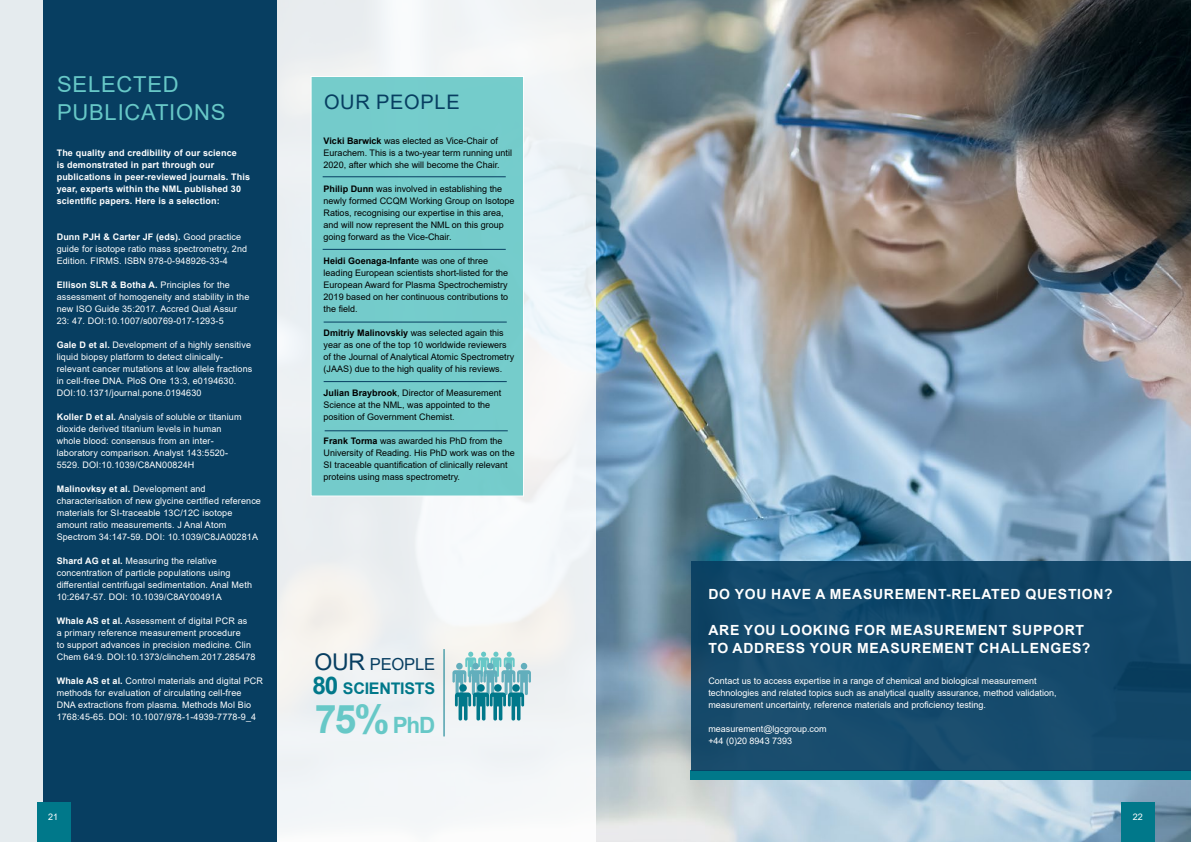
<style>
.page{position:relative;width:1191px;height:842px;background:#fff}
.page>*{position:absolute;margin:0;border:0;box-sizing:border-box;transform-origin:0 0}
.t1{font:700 39.4px "Arial";color:#67c8c7}
.t2{font:22px/28px "Arial";letter-spacing:.035em;color:#67c8c7}
.t3{font:20px "Arial";letter-spacing:.035em;color:#073e61}
.t4{font:16.6px "Arial";letter-spacing:-.015em;color:#073e61}
.t5{font:700 16px "Arial";letter-spacing:-.015em;color:#00788a}
.t6{font:700 14px/18px "Arial";letter-spacing:.05em;color:#fff}
.t7{font:9px/12px "Arial";letter-spacing:.015em;color:#fff}
.t8{font:9px/12px "Arial";color:#000}
.t9{font:700 9px/12px "Arial";letter-spacing:.015em;color:#fff}
.s1{font-weight:700}
.s2{font-size:23px}
.s3{font-size:24.3px}
.s4{font-size:22.4px}
</style>
<div class="page">
<img style="left:595px;top:0;width:596px;height:842px">
<div style="left:0;top:0;width:595px;height:842px;background:#f0f3f4"></div>
<div style="left:43px;top:0;width:233px;height:842px;background:#073e61"></div>
<div style="left:37px;top:802px;width:34px;height:40px;background:#00788a"></div>
<div style="left:1121px;top:802px;width:33px;height:40px;background:#00788a"></div>
<div style="left:310px;top:76px;width:214px;height:420px;background:#74cccb;border:1px solid #fff"></div>
<hr style="left:323px;top:177px;width:183px;height:1px;background:#073e61">
<hr style="left:323px;top:249px;width:183px;height:1px;background:#073e61">
<hr style="left:324px;top:322px;width:183px;height:1px;background:#073e61">
<hr style="left:324px;top:381px;width:183px;height:1px;background:#073e61">
<hr style="left:325px;top:430px;width:183px;height:1px;background:#073e61">
<hr style="left:444px;top:649px;width:1px;height:87px;background:#00788a">
<svg style="left:452px;top:652px;width:79px;height:68px"></svg>
<div style="left:691px;top:770px;width:500px;height:10px;background:#00788a"></div>
<div style="left:691px;top:561px;width:500px;height:209px;background:#14496c"></div>
<h2 class="t2" style="left:57px;top:70px;width:170px">SELECTED<br>PUBLICATIONS</h2>
<p class="t9" style="left:57px;top:147px;width:195px">The quality and credibility of our science<br>is demonstrated in part through our publications in peer-reviewed journals. This year, experts within the NML published 30 scientific papers. Here is a selection:</p>
<p class="t7" style="left:57px;top:231px;width:192px"><span class="s1">Dunn PJH &amp; Carter JF (eds).</span> Good practice guide for isotope ratio mass spectrometry, 2nd<br>Edition. FIRMS. ISBN 978-0-948926-33-4</p>
<p class="t7" style="left:57px;top:279px;width:194px"><span class="s1">Ellison SLR &amp; Botha A.</span> Principles for the assessment of homogeneity and stability in the new ISO Guide 35:2017. Accred Qual Assur 23: 47. DOI:10.1007/s00769-017-1293-5</p>
<p class="t7" style="left:57px;top:339px;width:197px"><span class="s1">Gale D et al.</span> Development of a highly sensitive liquid biopsy platform to detect clinically&shy;relevant cancer mutations at low allele fractions in cell-free DNA. PloS One 13:3, e0194630.<br>DOI:10.1371/journal.pone.0194630</p>
<p class="t7" style="left:57px;top:411px;width:186px"><span class="s1">Koller D et al.</span> Analysis of soluble or titanium dioxide derived titanium levels in human whole blood: consensus from an inter&shy;laboratory comparison. Analyst 143:5520- 5529. DOI:10.1039/C8AN00824H</p>
<p class="t7" style="left:57px;top:483px;width:206px"><span class="s1">Malinovksy et al.</span> Development and characterisation of new glycine certified reference materials for SI-traceable 13C/12C isotope amount ratio measurements. J Anal Atom Spectrom 34:147-59. DOI: 10.1039/C8JA00281A</p>
<p class="t7" style="left:57px;top:555px;width:197px"><span class="s1">Shard AG et al.</span> Measuring the relative concentration of particle populations using differential centrifugal sedimentation. Anal Meth 10:2647-57. DOI: 10.1039/C8AY00491A</p>
<p class="t7" style="left:57px;top:615px;width:200px"><span class="s1">Whale AS et al.</span> Assessment of digital PCR as<br>a primary reference measurement procedure<br>to support advances in precision medicine. Clin Chem 64:9. DOI:10.1373/clinchem.2017.285478</p>
<p class="t7" style="left:57px;top:675px;width:208px"><span class="s1">Whale AS et al.</span> Control materials and digital PCR methods for evaluation of circulating cell-free DNA extractions from plasma. Methods Mol Bio 1768:45-65. DOI: 10.1007/978-1-4939-7778-9_4</p>
<h3 class="t3" style="left:324px;top:89px;width:137px">OUR PEOPLE</h3>
<p class="t8" style="left:324px;top:135px;width:190px"><span class="s1">Vicki Barwick</span> was elected as Vice-Chair of<br>Eurachem. This is a two-year term running until<br>2020, after which she will become the Chair.</p>
<p class="t8" style="left:324px;top:183px;width:192px"><span class="s1">Philip Dunn</span> was involved in establishing the newly formed CCQM Working Group on Isotope Ratios, recognising our expertise in this area, and will now represent the NML on this group going forward as the Vice-Chair.</p>
<p class="t8" style="left:324px;top:255px;width:186px"><span class="s1">Heidi Goenaga-Infant</span>e was one of three leading European scientists short-listed for the European Award for Plasma Spectrochemistry 2019 based on her continuous contributions to the field.</p>
<p class="t8" style="left:324px;top:327px;width:192px"><span class="s1">Dmitriy Malinovskiy</span> was selected again this year as one of the top 10 worldwide reviewers of the Journal of Analytical Atomic Spectrometry (JAAS) due to the high quality of his reviews.</p>
<p class="t8" style="left:324px;top:387px;width:179px"><span class="s1">Julian Braybrook</span>, Director of Measurement<br>Science at the NML, was appointed to the position of Government Chemist.</p>
<p class="t8" style="left:324px;top:435px;width:193px"><span class="s1">Frank Torma</span> was awarded his PhD from the University of Reading. His PhD work was on the SI traceable quantification of clinically relevant proteins using mass spectrometry.</p>
<h3 class="t4" style="left:315px;top:652px;width:122px"><span class="s2">OUR</span> PEOPLE</h3>
<h3 class="t5" style="left:312px;top:677px;width:124px"><span class="s3">80</span> SCIENTISTS</h3>
<h1 class="t1" style="left:315px;top:692px;width:122px">75% <span class="s4">PhD</span></h1>
<h3 class="t6" style="left:708px;top:585px;width:405px">DO YOU HAVE A MEASUREMENT-RELATED QUESTION?</h3>
<h3 class="t6" style="left:708px;top:621px;width:383px">ARE YOU LOOKING FOR MEASUREMENT SUPPORT<br>TO ADDRESS YOUR MEASUREMENT CHALLENGES?</h3>
<p class="t7" style="left:708px;top:675px;width:350px">Contact us to access expertise in a range of chemical and biological measurement technologies and related topics such as analytical quality assurance, method validation, measurement uncertainty, reference materials and proficiency testing.</p>
<p class="t7" style="left:708px;top:723px;width:120px">measurement@lgcgroup.com +44 (0)20 8943 7393</p>
<p class="t7" style="left:48px;top:811px;width:12px">21</p>
<p class="t7" style="left:1133px;top:811px;width:12px">22</p>
</div>
